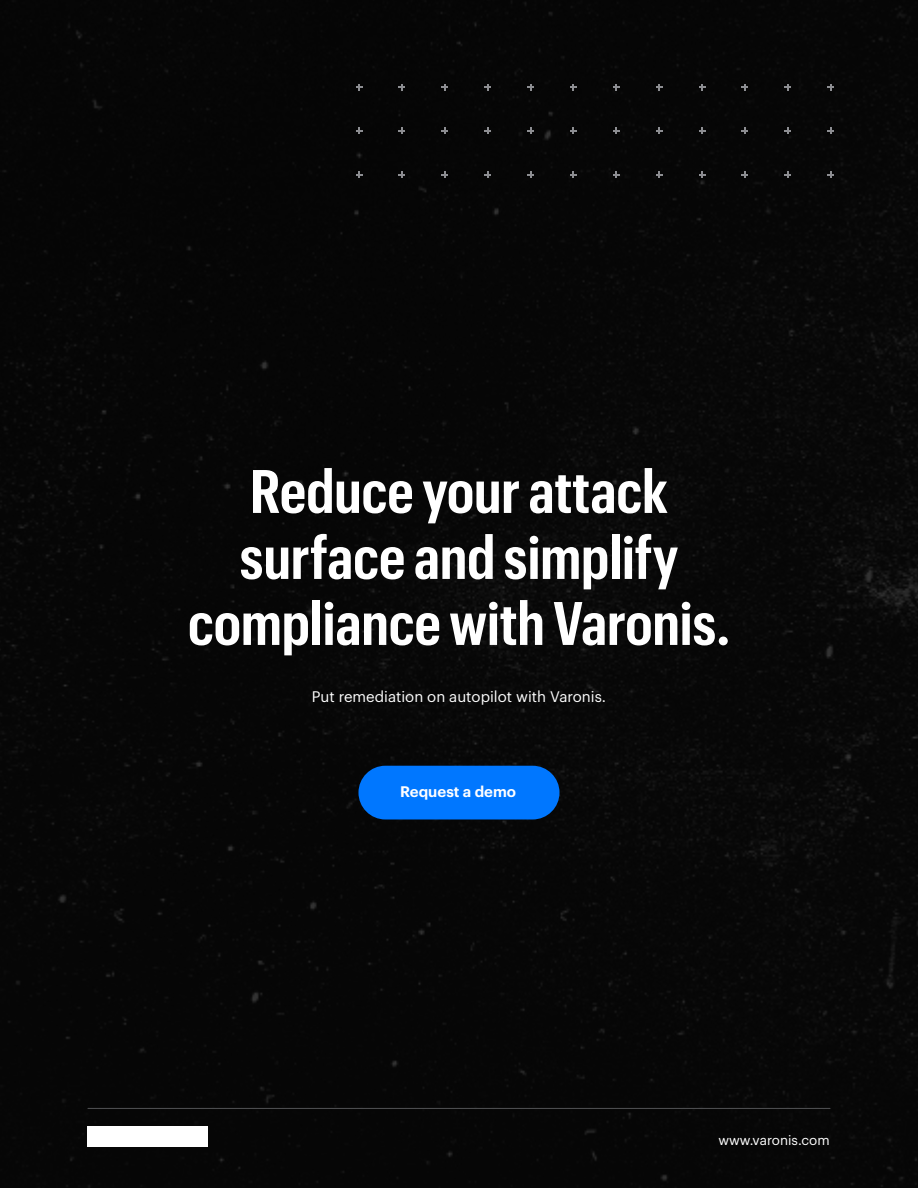
<style>
.page{position:relative;width:918px;height:1188px;background:#000}
.page>*{position:absolute;margin:0;border:0;box-sizing:border-box;transform-origin:0 0}
.H1__center-aligned{font:600 60px/66px "Graphik Cond";color:#fff;text-align:center}
.Body__13pt__center-aligned{font:15px "Graphik LC";color:#fff}
.Button{font:600 15px "Graphik LC";color:#fff}
.t1{font:13.5px "Graphik LC";color:#fff}
</style>
<div class="page">
<hr style="left:88px;top:1108px;width:742px;height:1px;background:#4c4d4f">
<svg style="left:827px;top:84px;width:7px;height:6px"></svg>
<svg style="left:827px;top:128px;width:7px;height:6px"></svg>
<svg style="left:827px;top:171px;width:7px;height:7px"></svg>
<svg style="left:785px;top:84px;width:6px;height:6px"></svg>
<svg style="left:785px;top:128px;width:6px;height:6px"></svg>
<svg style="left:785px;top:171px;width:6px;height:7px"></svg>
<svg style="left:742px;top:84px;width:6px;height:6px"></svg>
<svg style="left:742px;top:128px;width:6px;height:6px"></svg>
<svg style="left:742px;top:171px;width:6px;height:7px"></svg>
<svg style="left:699px;top:84px;width:6px;height:6px"></svg>
<svg style="left:699px;top:128px;width:6px;height:6px"></svg>
<svg style="left:699px;top:171px;width:6px;height:7px"></svg>
<svg style="left:656px;top:84px;width:7px;height:6px"></svg>
<svg style="left:656px;top:128px;width:7px;height:6px"></svg>
<svg style="left:656px;top:171px;width:7px;height:7px"></svg>
<svg style="left:613px;top:84px;width:7px;height:6px"></svg>
<svg style="left:613px;top:128px;width:7px;height:6px"></svg>
<svg style="left:613px;top:171px;width:7px;height:7px"></svg>
<svg style="left:570px;top:84px;width:7px;height:6px"></svg>
<svg style="left:570px;top:128px;width:7px;height:6px"></svg>
<svg style="left:570px;top:171px;width:7px;height:7px"></svg>
<svg style="left:527px;top:84px;width:7px;height:6px"></svg>
<svg style="left:527px;top:128px;width:7px;height:6px"></svg>
<svg style="left:527px;top:171px;width:7px;height:7px"></svg>
<svg style="left:484px;top:84px;width:7px;height:6px"></svg>
<svg style="left:484px;top:128px;width:7px;height:6px"></svg>
<svg style="left:484px;top:171px;width:7px;height:7px"></svg>
<svg style="left:442px;top:84px;width:6px;height:6px"></svg>
<svg style="left:442px;top:128px;width:6px;height:6px"></svg>
<svg style="left:442px;top:171px;width:6px;height:7px"></svg>
<svg style="left:399px;top:84px;width:6px;height:6px"></svg>
<svg style="left:399px;top:128px;width:6px;height:6px"></svg>
<svg style="left:399px;top:171px;width:6px;height:7px"></svg>
<svg style="left:356px;top:84px;width:6px;height:6px"></svg>
<svg style="left:356px;top:128px;width:6px;height:6px"></svg>
<svg style="left:356px;top:171px;width:6px;height:7px"></svg>
<div style="left:88px;top:1127px;width:119px;height:20px;background:#fff"></div>
<div style="left:358px;top:766px;width:202px;height:53px;background:#07f;border-radius:27px"></div>
<p class="H1__center-aligned" style="left:188px;top:454px;width:544px">Reduce your attack surface and simplify compliance with Varonis.</p>
<p class="Body__13pt__center-aligned" style="left:312px;top:686px;width:296px">Put remediation on autopilot with Varonis.</p>
<p class="Button" style="left:400px;top:780px;width:117px">Request a demo</p>
<p class="t1" style="left:718px;top:1130px;width:113px">www.varonis.com</p>
</div>
